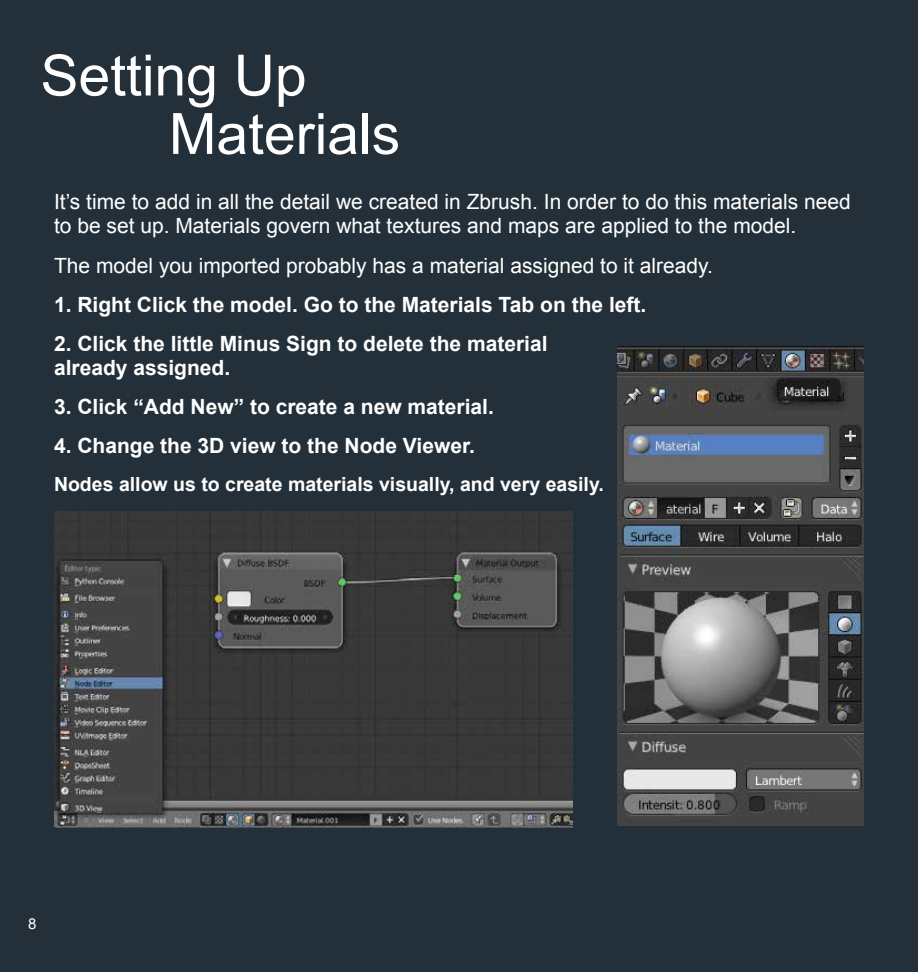
<style>
.page{position:relative;width:918px;height:972px;background:#233039}
.page>*{position:absolute;margin:0;border:0;box-sizing:border-box;transform-origin:0 0}
.t1{font:57px/58.5px "Arial";color:#fff}
.t2{font:21px/24.2px "Arial";color:#fff}
.t3{font:700 21px/24.2px "Arial";color:#fff}
.t4{font:700 19.5px "Arial";color:#fff}
.t5{font:15px "Arial";color:#fff}
</style>
<div class="page">
<img style="left:618px;top:346px;width:246px;height:480px">
<img style="left:54px;top:512px;width:518px;height:316px">
<h1 class="t1" style="left:169px;top:47px;width:233px;text-indent:-128px">Setting Up<br>Materials</h1>
<p class="t2" style="left:54px;top:190px;width:798px">It’s time to add in all the detail we created in Zbrush. In order to do this materials need to be set up. Materials govern what textures and maps are applied to the model.</p>
<p class="t2" style="left:54px;top:253px;width:661px">The model you imported probably has a material assigned to it already.</p>
<p class="t3" style="left:54px;top:293px;width:594px">1. Right Click the model. Go to the Materials Tab on the left.</p>
<p class="t3" style="left:54px;top:332px;width:495px">2. Click the little Minus Sign to delete the material already assigned.</p>
<p class="t3" style="left:54px;top:395px;width:441px">3. Click “Add New” to create a new material.</p>
<p class="t3" style="left:54px;top:434px;width:422px">4. Change the 3D view to the Node Viewer.</p>
<p class="t4" style="left:54px;top:471px;width:551px">Nodes allow us to create materials visually, and very easily.</p>
<p class="t5" style="left:28px;top:914px;width:10px">8</p>
</div>
